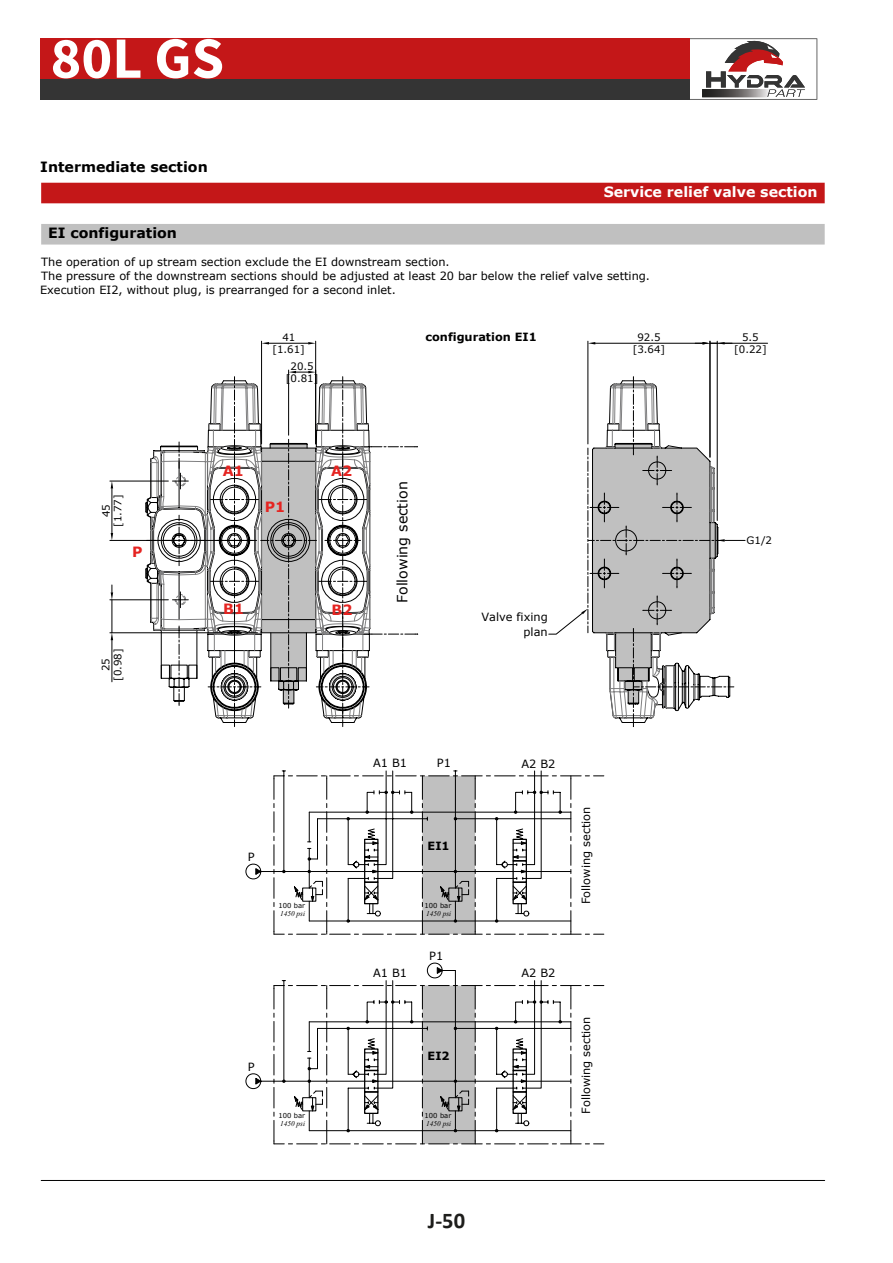
<style>
.page{position:relative;width:893px;height:1263px;background:#fff}
.page>*{position:absolute;margin:0;border:0;box-sizing:border-box;transform-origin:0 0}
.t1{font:700 58.5px "Source Sans Pro";color:#fff}
.t2{font:700 22.5px "Calibri";color:#1d1d1b}
.t3{font:700 14.25px "Verdana";color:#000}
.t4{font:700 14.25px "Verdana";color:#fff}
.t5{font:14.25px "Verdana";color:#000}
.t6{font:700 14.25px "Verdana";color:#e52421}
.t7{font:11.4px/14.1px "Verdana";color:#000}
.t8{font:700 11.4px "Verdana";color:#000}
.t9{font:10.2px/12px "Verdana";color:#000;text-align:center}
.t10{font:italic 7.35px "Times New Roman";color:#000}
.t11{font:6.75px "Verdana";color:#000}
</style>
<div class="page">
<div style="left:41px;top:183px;width:784px;height:20px;background:#c41718"></div>
<hr style="left:41px;top:1180px;width:784px;height:1px;background:#000">
<div style="left:41px;top:224px;width:784px;height:21px;background:#c0c0c0"></div>
<hr style="left:110px;top:481px;width:58px;height:1px;background:#000">
<hr style="left:110px;top:540px;width:147px;height:1px;background:#000">
<hr style="left:112px;top:488px;width:1px;height:45px;background:#000">
<svg style="left:111px;top:481px;width:2px;height:7px"></svg>
<svg style="left:111px;top:533px;width:2px;height:7px"></svg>
<hr style="left:110px;top:599px;width:58px;height:1px;background:#000">
<hr style="left:110px;top:632px;width:147px;height:1px;background:#000">
<hr style="left:112px;top:640px;width:1px;height:42px;background:#000">
<hr style="left:112px;top:600px;width:1px;height:33px;background:#000">
<svg style="left:111px;top:585px;width:2px;height:15px"></svg>
<svg style="left:111px;top:633px;width:2px;height:7px"></svg>
<svg style="left:147px;top:358px;width:271px;height:369px"></svg>
<hr style="left:315px;top:341px;width:1px;height:103px;background:#000">
<hr style="left:261px;top:341px;width:1px;height:103px;background:#000">
<hr style="left:269px;top:343px;width:39px;height:1px;background:#000">
<svg style="left:308px;top:342px;width:8px;height:2px"></svg>
<svg style="left:262px;top:342px;width:7px;height:2px"></svg>
<hr style="left:587px;top:341px;width:1px;height:103px;background:#000">
<hr style="left:595px;top:343px;width:107px;height:1px;background:#000">
<svg style="left:588px;top:342px;width:7px;height:2px"></svg>
<hr style="left:709px;top:341px;width:1px;height:116px;background:#000">
<hr style="left:717px;top:341px;width:1px;height:179px;background:#000">
<hr style="left:717px;top:343px;width:50px;height:1px;background:#000">
<svg style="left:695px;top:342px;width:37px;height:2px"></svg>
<svg style="left:548px;top:358px;width:197px;height:369px"></svg>
<svg style="left:245px;top:770px;width:359px;height:375px"></svg>
<div style="left:40px;top:38px;width:649px;height:42px;background:#c41718"></div>
<div style="left:40px;top:79px;width:649px;height:21px;background:#343434"></div>
<svg style="left:689px;top:38px;width:128px;height:62px"></svg>
<h1 class="t1" style="left:50px;top:19px;width:175px">80L GS</h1>
<p class="t3" style="left:40px;top:157px;width:169px">Intermediate section</p>
<p class="t4" style="left:604px;top:182px;width:215px">Service relief valve section</p>
<p class="t3" style="left:48px;top:223px;width:130px">EI configuration</p>
<p class="t7" style="left:40px;top:255px;width:611px">The operation of up stream section exclude the EI downstream section.<br>The pressure of the downstream sections should be adjusted at least 20 bar below the relief valve setting.<br>Execution EI2, without plug, is prearranged for a second inlet.</p>
<p class="t8" style="left:425px;top:330px;width:113px">configuration EI1</p>
<p class="t9" style="left:272px;top:332px;width:34px">41 [1.61]</p>
<p class="t9" style="left:633px;top:331px;width:34px">92.5 [3.64]</p>
<p class="t9" style="left:734px;top:332px;width:34px">5.5 [0.22]</p>
<p class="t9" style="left:100px;top:527px;width:34px;rotate:-90deg">45 [1.77]</p>
<p class="t6" style="left:132px;top:542px;width:12px">P</p>
<p class="t9" style="left:100px;top:681px;width:34px;rotate:-90deg">25 [0.98]</p>
<p class="t9" style="left:286px;top:360px;width:34px">20.5 [0.81]</p>
<p class="t6" style="left:223px;top:462px;width:23px">A1</p>
<p class="t6" style="left:265px;top:498px;width:22px">P1</p>
<p class="t6" style="left:331px;top:462px;width:23px">A2</p>
<p class="t6" style="left:223px;top:600px;width:22px">B1</p>
<p class="t6" style="left:331px;top:600px;width:22px">B2</p>
<p class="t5" style="left:393px;top:603px;width:123px;rotate:-90deg">Following section</p>
<p class="t7" style="left:481px;top:610px;width:68px;text-align:right">Valve fixing plan</p>
<p class="t7" style="left:248px;top:850px;width:8px">P</p>
<p class="t11" style="left:278px;top:901px;width:28px">100 bar</p>
<p class="t10" style="left:280px;top:909px;width:26px">1450 psi</p>
<p class="t7" style="left:248px;top:1059px;width:8px">P</p>
<p class="t11" style="left:278px;top:1111px;width:28px">100 bar</p>
<p class="t10" style="left:280px;top:1119px;width:26px">1450 psi</p>
<p class="t7" style="left:373px;top:756px;width:35px">A1 B1</p>
<p class="t7" style="left:437px;top:756px;width:16px">P1</p>
<p class="t7" style="left:521px;top:756px;width:35px">A2 B2</p>
<p class="t8" style="left:428px;top:838px;width:24px">EI1</p>
<p class="t7" style="left:373px;top:966px;width:35px">A1 B1</p>
<p class="t11" style="left:425px;top:901px;width:28px">100 bar</p>
<p class="t10" style="left:426px;top:909px;width:26px">1450 psi</p>
<p class="t7" style="left:429px;top:949px;width:16px">P1</p>
<p class="t7" style="left:521px;top:966px;width:35px">A2 B2</p>
<p class="t8" style="left:428px;top:1048px;width:24px">EI2</p>
<p class="t11" style="left:425px;top:1111px;width:28px">100 bar</p>
<p class="t10" style="left:426px;top:1119px;width:26px">1450 psi</p>
<p class="t7" style="left:579px;top:904px;width:99px;rotate:-90deg">Following section</p>
<p class="t7" style="left:579px;top:1114px;width:99px;rotate:-90deg">Following section</p>
<h2 class="t2" style="left:428px;top:1207px;width:39px">J-50</h2>
<p class="t9" style="left:746px;top:535px;width:27px">G1/2</p>
</div>
